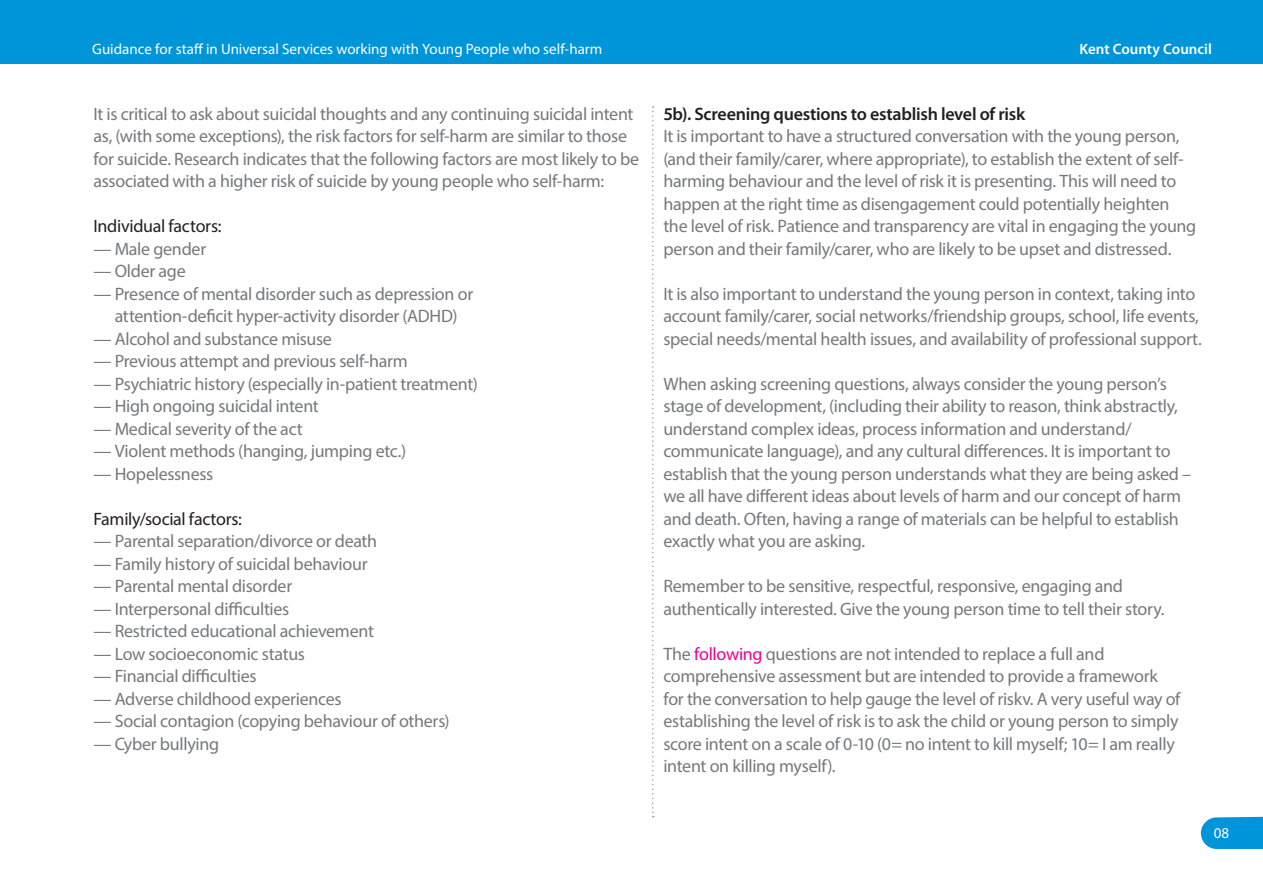
<style>
.page{position:relative;width:1263px;height:893px;background:#fff}
.page>*{position:absolute;margin:0;border:0;box-sizing:border-box;transform-origin:0 0}
.t1{font:18px/22.5px "Myriad Pro";letter-spacing:-.015em;color:#76787b}
.contents_2{font:600 18px "Myriad Pro";letter-spacing:-.015em;color:#231f20}
.t2{font:18px "Myriad Pro";letter-spacing:-.015em;color:#231f20}
.t3{font:15px "Myriad Pro";color:#fff}
.t4{font:600 15px "Myriad Pro";color:#fff}
.s1{color:#ed028c}
</style>
<div class="page">
<div style="left:0;top:0;width:1263px;height:64px;background:#0095d9"></div>
<svg style="left:1201px;top:817px;width:62px;height:32px;background:#0f9bdb"></svg>
<svg style="left:652px;top:106px;width:2px;height:711px"></svg>
<p class="t3" style="left:92px;top:39px;width:511px">Guidance for staff in Universal Services working with Young People who self-harm</p>
<p class="t4" style="left:1079px;top:39px;width:134px">Kent County Council</p>
<p class="t1" style="left:94px;top:102px;width:547px">It is critical to ask about suicidal thoughts and any continuing suicidal intent as, (with some exceptions), the risk factors for self-harm are similar to those for suicide. Research indicates that the following factors are most likely to be associated with a higher risk of suicide by young people who self-harm:</p>
<p class="t2" style="left:94px;top:215px;width:129px">Individual factors:</p>
<p class="t1" style="left:94px;top:237px;width:114px">— Male gender</p>
<p class="t1" style="left:94px;top:260px;width:94px">— Older age</p>
<p class="t1" style="left:94px;top:282px;width:381px;text-align:center">— Presence of mental disorder such as depression or attention-deficit hyper-activity disorder (ADHD)</p>
<p class="t1" style="left:94px;top:327px;width:240px">— Alcohol and substance misuse</p>
<p class="t1" style="left:94px;top:350px;width:316px">— Previous attempt and previous self-harm</p>
<p class="t1" style="left:94px;top:372px;width:386px">— Psychiatric history (especially in-patient treatment)</p>
<p class="t1" style="left:94px;top:395px;width:227px">— High ongoing suicidal intent</p>
<p class="t1" style="left:94px;top:417px;width:211px">— Medical severity of the act</p>
<p class="t1" style="left:94px;top:440px;width:314px">— Violent methods (hanging, jumping etc.)</p>
<p class="t1" style="left:94px;top:462px;width:121px">— Hopelessness</p>
<p class="t2" style="left:94px;top:508px;width:150px">Family/social factors:</p>
<p class="t1" style="left:94px;top:530px;width:285px">— Parental separation/divorce or death</p>
<p class="t1" style="left:94px;top:552px;width:276px">— Family history of suicidal behaviour</p>
<p class="t1" style="left:94px;top:575px;width:200px">— Parental mental disorder</p>
<p class="t1" style="left:94px;top:597px;width:197px">— Interpersonal difficulties</p>
<p class="t1" style="left:94px;top:620px;width:282px">— Restricted educational achievement</p>
<p class="t1" style="left:94px;top:642px;width:213px">— Low socioeconomic status</p>
<p class="t1" style="left:94px;top:665px;width:164px">— Financial difficulties</p>
<p class="t1" style="left:94px;top:687px;width:250px">— Adverse childhood experiences</p>
<p class="t1" style="left:94px;top:710px;width:358px">— Social contagion (copying behaviour of others)</p>
<p class="t1" style="left:94px;top:732px;width:127px">— Cyber bullying</p>
<p class="contents_2" style="left:663px;top:102px;width:363px">5b). Screening questions to establish level of risk</p>
<p class="t1" style="left:663px;top:125px;width:534px">It is important to have a structured conversation with the young person, (and their family/carer, where appropriate), to establish the extent of self&shy;harming behaviour and the level of risk it is presenting. This will need to happen at the right time as disengagement could potentially heighten the level of risk. Patience and transparency are vital in engaging the young person and their family/carer, who are likely to be upset and distressed.</p>
<p class="t1" style="left:663px;top:282px;width:540px">It is also important to understand the young person in context, taking into account family/carer, social networks/friendship groups, school, life events, special needs/mental health issues, and availability of professional support.</p>
<p class="t1" style="left:663px;top:372px;width:529px">When asking screening questions, always consider the young person’s stage of development, (including their ability to reason, think abstractly, understand complex ideas, process information and understand/ communicate language), and any cultural differences. It is important to establish that the young person understands what they are being asked – we all have different ideas about levels of harm and our concept of harm and death. Often, having a range of materials can be helpful to establish exactly what you are asking.</p>
<p class="t1" style="left:663px;top:575px;width:503px">Remember to be sensitive, respectful, responsive, engaging and authentically interested. Give the young person time to tell their story.</p>
<p class="t1" style="left:663px;top:642px;width:519px">The <span class="s1">following</span> questions are not intended to replace a full and comprehensive assessment but are intended to provide a framework for the conversation to help gauge the level of riskv. A very useful way of establishing the level of risk is to ask the child or young person to simply score intent on a scale of 0-10 (0= no intent to kill myself; 10= I am really intent on killing myself).</p>
<p class="t3" style="left:1214px;top:824px;width:17px">08</p>
</div>
